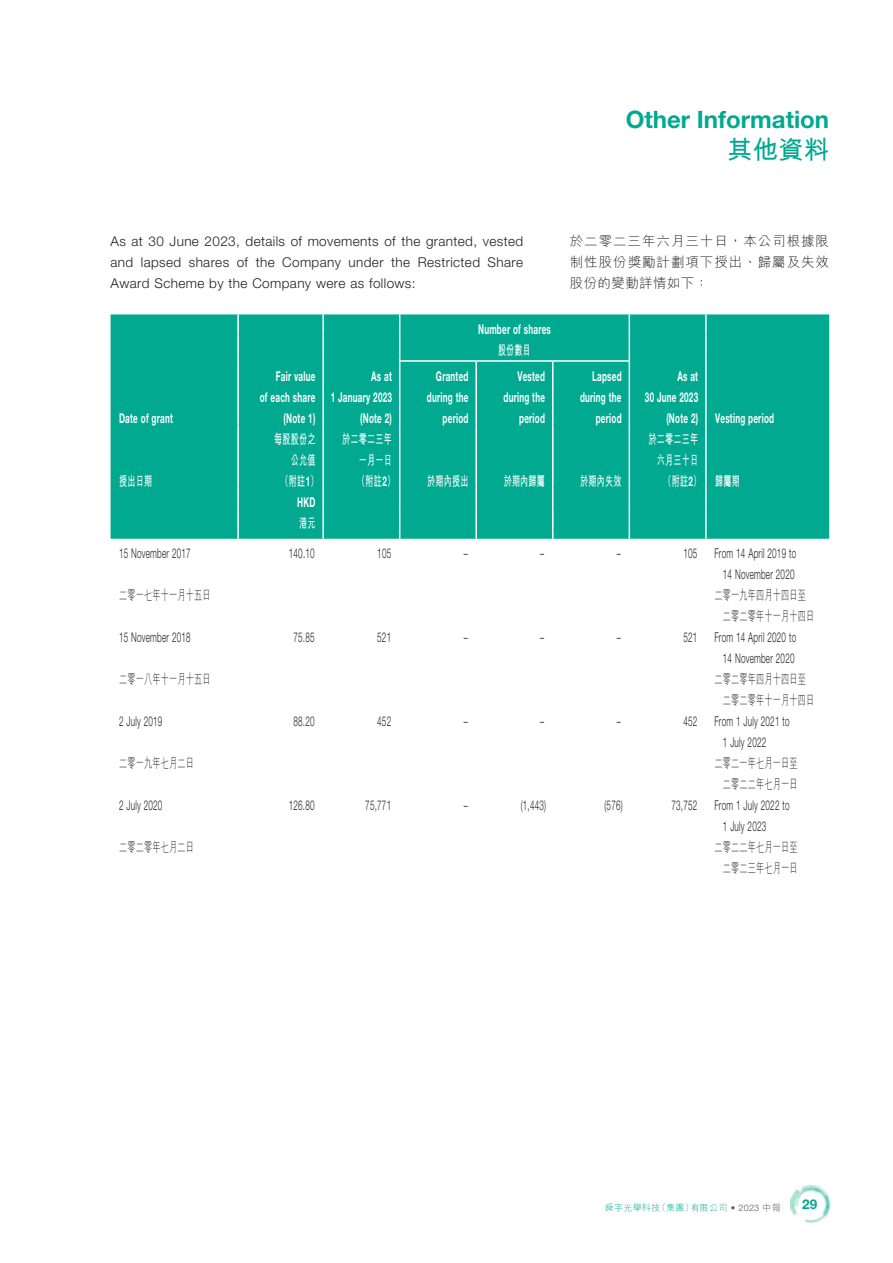
<style>
.page{position:relative;width:893px;height:1263px;background:#fff}
.page>*{position:absolute;margin:0;border:0;box-sizing:border-box;transform-origin:0 0}
.t1{font:700 25.5px "M Hei HK";color:#00a990}
.t2{font:700 24px "Helvetica Neue LT Std";color:#00a990}
.t3{font:300 13.5px/21px "Helvetica Neue LT Std";letter-spacing:.03em;color:#231f20;text-align:center;scale:.6 1}
.t4{font:700 13.5px/21px "Helvetica Neue LT Std";letter-spacing:.03em;color:#fff;text-align:right;scale:.6 1}
.t5{font:300 13.5px/21px "Helvetica Neue LT Std";letter-spacing:.03em;color:#231f20;text-align:justify}
.t6{font:300 13.5px/21px "M Hei HK";letter-spacing:.03em;color:#231f20;scale:.6 1}
.t7{font:700 13.5px/21px "M Hei HK";letter-spacing:.03em;color:#fff;text-align:right;scale:.6 1}
.t8{font:300 13.5px/21px "M Hei HK";letter-spacing:.03em;color:#231f20;text-align:justify}
.t9{font:700 13.5px "Helvetica Neue LT Std";color:#00a990}
.t10{font:300 9px "M Hei HK";letter-spacing:.03em;color:#00a990}
.s1{font-family:"Helvetica Neue LT Std"}
.s2{font-family:"Helvetica Neue LT Std";color:#57585a}
.s3{color:#57585a}
</style>
<div class="page">
<img style="left:791px;top:1185px;width:39px;height:38px">
<div style="left:111px;top:314px;width:718px;height:225px;background:#00a990"></div>
<hr style="left:237px;top:314px;width:2px;height:21px;background:#fff">
<hr style="left:322px;top:314px;width:2px;height:21px;background:#fff">
<hr style="left:705px;top:314px;width:2px;height:21px;background:#fff">
<hr style="left:237px;top:335px;width:2px;height:21px;background:#fff">
<hr style="left:322px;top:335px;width:2px;height:21px;background:#fff">
<hr style="left:705px;top:335px;width:2px;height:21px;background:#fff">
<hr style="left:237px;top:361px;width:2px;height:64px;background:#fff">
<hr style="left:322px;top:361px;width:2px;height:64px;background:#fff">
<hr style="left:399px;top:362px;width:1px;height:63px;background:#fff">
<hr style="left:475px;top:362px;width:2px;height:63px;background:#fff">
<hr style="left:552px;top:362px;width:2px;height:63px;background:#fff">
<hr style="left:629px;top:362px;width:1px;height:63px;background:#fff">
<hr style="left:705px;top:361px;width:2px;height:64px;background:#fff">
<hr style="left:237px;top:425px;width:2px;height:63px;background:#fff">
<hr style="left:322px;top:425px;width:2px;height:63px;background:#fff">
<hr style="left:399px;top:425px;width:1px;height:63px;background:#fff">
<hr style="left:475px;top:425px;width:2px;height:63px;background:#fff">
<hr style="left:552px;top:425px;width:2px;height:63px;background:#fff">
<hr style="left:629px;top:425px;width:1px;height:63px;background:#fff">
<hr style="left:705px;top:425px;width:2px;height:63px;background:#fff">
<hr style="left:237px;top:488px;width:2px;height:21px;background:#fff">
<hr style="left:322px;top:488px;width:2px;height:21px;background:#fff">
<hr style="left:475px;top:488px;width:2px;height:21px;background:#fff">
<hr style="left:552px;top:488px;width:2px;height:21px;background:#fff">
<hr style="left:705px;top:488px;width:2px;height:21px;background:#fff">
<hr style="left:237px;top:509px;width:2px;height:21px;background:#fff">
<hr style="left:322px;top:509px;width:2px;height:21px;background:#fff">
<hr style="left:475px;top:509px;width:2px;height:21px;background:#fff">
<hr style="left:552px;top:509px;width:2px;height:21px;background:#fff">
<hr style="left:705px;top:509px;width:2px;height:21px;background:#fff">
<svg style="left:237px;top:530px;width:2px;height:9px"></svg>
<svg style="left:322px;top:530px;width:2px;height:9px"></svg>
<svg style="left:399px;top:488px;width:1px;height:51px"></svg>
<svg style="left:475px;top:530px;width:2px;height:9px"></svg>
<svg style="left:552px;top:530px;width:2px;height:9px"></svg>
<svg style="left:629px;top:488px;width:1px;height:51px"></svg>
<svg style="left:705px;top:530px;width:2px;height:9px"></svg>
<svg style="left:399px;top:314px;width:1px;height:46px"></svg>
<svg style="left:629px;top:314px;width:1px;height:46px"></svg>
<hr style="left:399px;top:360px;width:77px;height:2px;background:#fff">
<hr style="left:476px;top:360px;width:77px;height:2px;background:#fff">
<hr style="left:553px;top:360px;width:77px;height:2px;background:#fff">
<h2 class="t2" style="left:626px;top:104px;width:205px">Other Information</h2>
<h1 class="t1" style="left:727px;top:131px;width:104px">其他資料</h1>
<p class="t5" style="left:111px;top:230px;width:414px">As at 30 June 2023, details of movements of the granted, vested and lapsed shares of the Company under the Restricted Share Award Scheme by the Company were as follows:</p>
<p class="t4" style="left:478px;top:318px;width:123px">Number of shares</p>
<p class="t7" style="left:498px;top:338px;width:57px">股份數目</p>
<p class="t8" style="left:570px;top:230px;width:261px">於二零二三年六月三十日，本公司根據限制性股份獎勵計劃項下授出、歸屬及失效股份的變動詳情如下：</p>
<p class="t4" style="left:119px;top:407px;width:91px">Date of grant</p>
<p class="t7" style="left:119px;top:469px;width:57px">授出日期</p>
<p class="t4" style="left:260px;top:365px;width:94px">Fair value<br>of each share (Note 1)</p>
<p class="t4" style="left:331px;top:365px;width:103px">As at<br>1 January 2023 (Note 2)</p>
<p class="t4" style="left:427px;top:365px;width:71px">Granted during the period</p>
<p class="t4" style="left:503px;top:365px;width:71px">Vested during the period</p>
<p class="t4" style="left:580px;top:365px;width:71px">Lapsed during the period</p>
<p class="t4" style="left:645px;top:365px;width:90px">As at<br>30 June 2023 (Note 2)</p>
<p class="t4" style="left:715px;top:407px;width:100px">Vesting period</p>
<p class="t7" style="left:274px;top:427px;width:76px">每股股份之公允值<br>（附註<span class="s1">1</span>）</p>
<p class="t7" style="left:357px;top:427px;width:65px;text-align:left;text-indent:-15px">於二零二三年一月一日（附註<span class="s1">2</span>）</p>
<p class="t4" style="left:297px;top:491px;width:32px">HKD</p>
<p class="t7" style="left:299px;top:511px;width:29px">港元</p>
<p class="t7" style="left:427px;top:469px;width:71px">於期內授出</p>
<p class="t7" style="left:504px;top:469px;width:71px">於期內歸屬</p>
<p class="t7" style="left:580px;top:469px;width:71px">於期內失效</p>
<p class="t7" style="left:648px;top:427px;width:84px">於二零二三年</p>
<p class="t7" style="left:657px;top:448px;width:71px">六月三十日</p>
<p class="t7" style="left:663px;top:469px;width:129px">（附註<span class="s1">2</span>） 歸屬期</p>
<p class="t3" style="left:119px;top:543px;width:121px">15 November 2017</p>
<p class="t3" style="left:289px;top:543px;width:45px">140.10</p>
<p class="t3" style="left:377px;top:543px;width:25px">105</p>
<p class="t3" style="left:464px;top:543px;width:8px">–</p>
<p class="t3" style="left:540px;top:543px;width:8px">–</p>
<p class="t3" style="left:617px;top:543px;width:8px">–</p>
<p class="t3" style="left:683px;top:543px;width:25px">105</p>
<p class="t3" style="left:714px;top:543px;width:138px">From 14 April 2019 to<br>14 November 2020</p>
<p class="t6" style="left:119px;top:584px;width:154px">二零一七年十一月十五日</p>
<p class="t6" style="left:723px;top:584px;width:154px;text-indent:-9px">二零一九年四月十四日至二零二零年十一月十四日</p>
<p class="t3" style="left:119px;top:626px;width:121px">15 November 2018</p>
<p class="t3" style="left:293px;top:626px;width:37px">75.85</p>
<p class="t3" style="left:377px;top:626px;width:25px">521</p>
<p class="t3" style="left:464px;top:626px;width:8px">–</p>
<p class="t3" style="left:540px;top:626px;width:8px">–</p>
<p class="t3" style="left:617px;top:626px;width:8px">–</p>
<p class="t3" style="left:683px;top:626px;width:25px">521</p>
<p class="t3" style="left:714px;top:626px;width:138px">From 14 April 2020 to<br>14 November 2020</p>
<p class="t6" style="left:119px;top:668px;width:154px">二零一八年十一月十五日</p>
<p class="t6" style="left:723px;top:668px;width:154px;text-indent:-9px">二零二零年四月十四日至二零二零年十一月十四日</p>
<p class="t3" style="left:119px;top:710px;width:74px">2 July 2019</p>
<p class="t3" style="left:293px;top:710px;width:37px">88.20</p>
<p class="t3" style="left:377px;top:710px;width:25px">452</p>
<p class="t3" style="left:464px;top:710px;width:8px">–</p>
<p class="t3" style="left:540px;top:710px;width:8px">–</p>
<p class="t3" style="left:617px;top:710px;width:8px">–</p>
<p class="t3" style="left:683px;top:710px;width:25px">452</p>
<p class="t3" style="left:723px;top:710px;width:113px;text-align:left;text-indent:-9px">From 1 July 2021 to<br>1 July 2022</p>
<p class="t6" style="left:119px;top:752px;width:126px">二零一九年七月二日</p>
<p class="t6" style="left:714px;top:752px;width:140px;text-align:right">二零二一年七月一日至二零二二年七月一日</p>
<p class="t3" style="left:119px;top:794px;width:74px">2 July 2020</p>
<p class="t3" style="left:289px;top:794px;width:45px">126.80</p>
<p class="t3" style="left:365px;top:794px;width:45px">75,771</p>
<p class="t3" style="left:464px;top:794px;width:8px">–</p>
<p class="t3" style="left:521px;top:794px;width:44px">(1,443)</p>
<p class="t3" style="left:604px;top:794px;width:32px">(576)</p>
<p class="t3" style="left:671px;top:794px;width:45px">73,752</p>
<p class="t3" style="left:723px;top:794px;width:113px;text-align:left;text-indent:-9px">From 1 July 2022 to<br>1 July 2023</p>
<p class="t6" style="left:119px;top:836px;width:126px">二零二零年七月二日</p>
<p class="t6" style="left:714px;top:836px;width:140px;text-align:right">二零二二年七月一日至二零二三年七月一日</p>
<p class="t10" style="left:605px;top:1203px;width:177px">舜宇光學科技（集團）有限公司 <span class="s2">• 2023</span> <span class="s3">中報</span></p>
<p class="t9" style="left:802px;top:1196px;width:17px">29</p>
</div>
